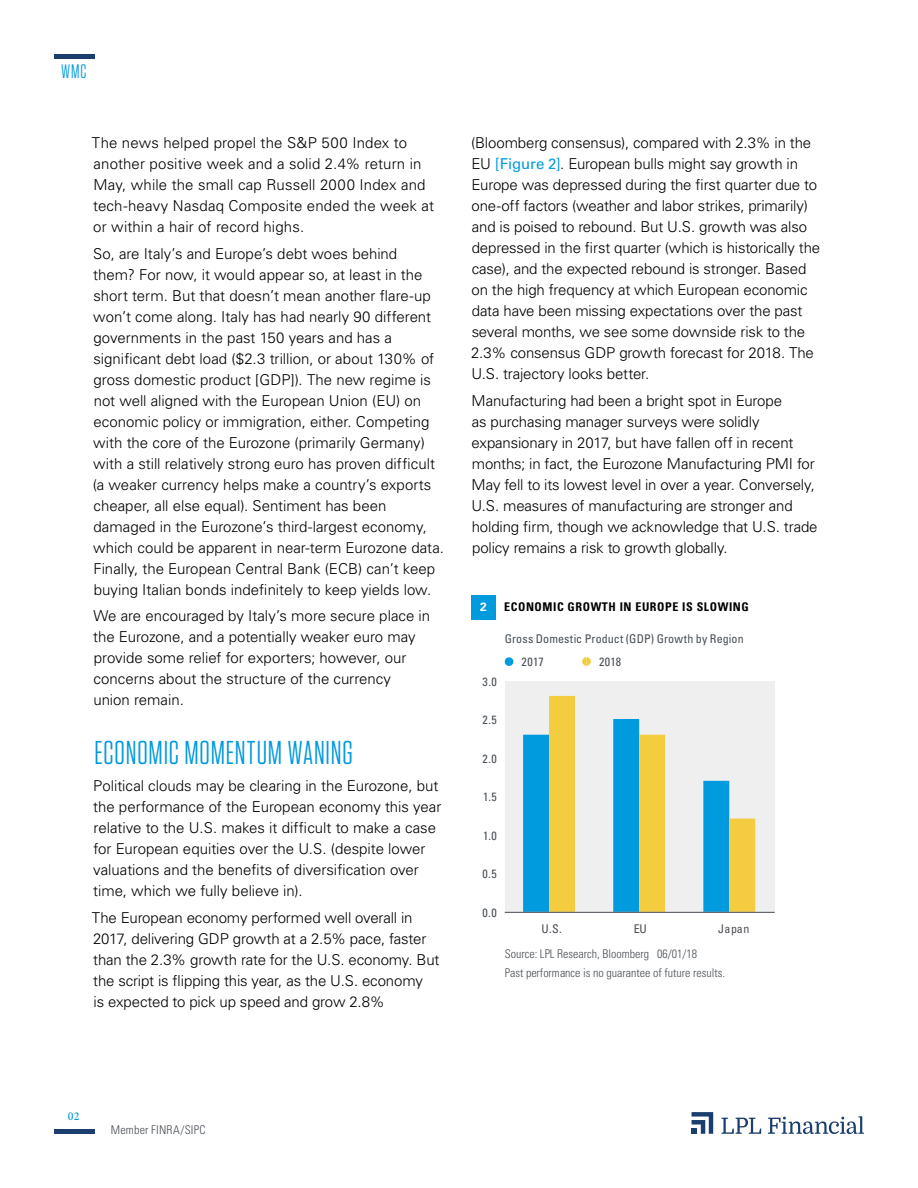
<style>
.page{position:relative;width:918px;height:1188px;background:#fff}
.page>*{position:absolute;margin:0;border:0;box-sizing:border-box;transform-origin:0 0}
.t1{font:33px "Tungsten Narrow";letter-spacing:.025em;color:#009ade}
.t2{font:19.5px "Tungsten Narrow";color:#009ade}
.t3{font:300 15px/21px "Univers LT Std";letter-spacing:-.005em;color:#000}
.t4{font:300 condensed 12px/18.9px "Univers LT Std";color:#484f55}
.t5{font:condensed 12px/23px "Univers LT Std";letter-spacing:.01em;color:#484f55}
.t6{font:700 condensed 12px "Univers LT Std";letter-spacing:.05em;color:#000}
.t7{font:condensed 12px "Univers LT Std";letter-spacing:.045em;color:#4d4f55}
.t8{font:500 12px "Minion Pro";color:#009ade}
.t9{font:700 12px "Univers LT Std";color:#fff}
.s1{font-weight:400;color:#009ade}
</style>
<div class="page">
<hr style="left:54px;top:1130px;width:40px;height:4px;background:#1b3e6f">
<hr style="left:54px;top:54px;width:40px;height:4px;background:#1b3e6f">
<svg style="left:692px;top:1112px;width:21px;height:22px"></svg>
<svg style="left:721px;top:1118px;width:40px;height:16px"></svg>
<svg style="left:768px;top:1116px;width:96px;height:18px"></svg>
<div style="left:505px;top:681px;width:270px;height:231px;background:#efeff0"></div>
<div style="left:523px;top:734px;width:26px;height:178px;background:#009ade"></div>
<svg style="left:549px;top:696px;width:206px;height:216px"></svg>
<hr style="left:505px;top:912px;width:270px;height:1px;background:#484f55">
<svg style="left:505px;top:657px;width:8px;height:9px"></svg>
<svg style="left:582px;top:657px;width:9px;height:9px"></svg>
<div style="left:471px;top:596px;width:25px;height:24px;background:#009ade"></div>
<h2 class="t2" style="left:61px;top:62px;width:27px">WMC</h2>
<p class="t3" style="left:92px;top:132px;width:344px">The news helped propel the S&amp;P 500 Index to another positive week and a solid 2.4% return in May, while the small cap Russell 2000 Index and tech-heavy Nasdaq Composite ended the week at or within a hair of record highs.</p>
<p class="t3" style="left:93px;top:243px;width:353px">So, are Italy’s and Europe’s debt woes behind<br>them? For now, it would appear so, at least in the short term. But that doesn’t mean another flare-up won’t come along. Italy has had nearly 90 different governments in the past 150 years and has a significant debt load ($2.3 trillion, or about 130% of gross domestic product [GDP]). The new regime is not well aligned with the European Union (EU) on economic policy or immigration, either. Competing with the core of the Eurozone (primarily Germany) with a still relatively strong euro has proven difficult (a weaker currency helps make a country’s exports cheaper, all else equal). Sentiment has been damaged in the Eurozone’s third-largest economy, which could be apparent in near-term Eurozone data.<br>Finally, the European Central Bank (ECB) can’t keep buying Italian bonds indefinitely to keep yields low.</p>
<p class="t3" style="left:93px;top:606px;width:339px">We are encouraged by Italy’s more secure place in the Eurozone, and a potentially weaker euro may provide some relief for exporters; however, our concerns about the structure of the currency union remain.</p>
<h1 class="t1" style="left:94px;top:736px;width:260px">ECONOMIC MOMENTUM WANING</h1>
<p class="t3" style="left:93px;top:775px;width:350px">Political clouds may be clearing in the Eurozone, but the performance of the European economy this year relative to the U.S. makes it difficult to make a case for European equities over the U.S. (despite lower valuations and the benefits of diversification over time, which we fully believe in).</p>
<p class="t3" style="left:92px;top:907px;width:349px">The European economy performed well overall in 2017, delivering GDP growth at a 2.5% pace, faster than the 2.3% growth rate for the U.S. economy. But the script is flipping this year, as the U.S. economy<br>is expected to pick up speed and grow 2.8%</p>
<p class="t3" style="left:471px;top:132px;width:351px">(Bloomberg consensus), compared with 2.3% in the EU <span class="s1">[Figure 2]</span>. European bulls might say growth in Europe was depressed during the first quarter due to one-off factors (weather and labor strikes, primarily) and is poised to rebound. But U.S. growth was also depressed in the first quarter (which is historically the case), and the expected rebound is stronger. Based on the high frequency at which European economic data have been missing expectations over the past several months, we see some downside risk to the 2.3% consensus GDP growth forecast for 2018. The U.S. trajectory looks better.</p>
<p class="t3" style="left:471px;top:390px;width:348px">Manufacturing had been a bright spot in Europe<br>as purchasing manager surveys were solidly expansionary in 2017, but have fallen off in recent months; in fact, the Eurozone Manufacturing PMI for May fell to its lowest level in over a year. Conversely, U.S. measures of manufacturing are stronger and holding firm, though we acknowledge that U.S. trade policy remains a risk to growth globally.</p>
<p class="t9" style="left:480px;top:600px;width:8px">2</p>
<p class="t6" style="left:504px;top:600px;width:246px">ECONOMIC GROWTH IN EUROPE IS SLOWING</p>
<p class="t5" style="left:483px;top:670px;width:16px">3.0</p>
<p class="t5" style="left:483px;top:708px;width:16px">2.5</p>
<p class="t5" style="left:483px;top:747px;width:16px">2.0</p>
<p class="t5" style="left:483px;top:785px;width:15px">1.5</p>
<p class="t5" style="left:483px;top:824px;width:15px">1.0</p>
<p class="t5" style="left:483px;top:863px;width:16px">0.5</p>
<p class="t5" style="left:483px;top:901px;width:16px">0.0</p>
<p class="t5" style="left:599px;top:627px;width:146px;text-indent:-94px">Gross Domestic Product (GDP) Growth by Region<br>2018</p>
<p class="t5" style="left:522px;top:650px;width:24px">2017</p>
<p class="t7" style="left:542px;top:921px;width:22px">U.S.</p>
<p class="t7" style="left:634px;top:921px;width:15px">EU</p>
<p class="t7" style="left:718px;top:921px;width:33px">Japan</p>
<p class="t4" style="left:505px;top:944px;width:222px">Source: LPL Research, Bloomberg 06/01/18<br>Past performance is no guarantee of future results.</p>
<p class="t8" style="left:68px;top:1108px;width:13px">02</p>
<p class="t4" style="left:111px;top:1120px;width:96px">Member FINRA/SIPC</p>
</div>
